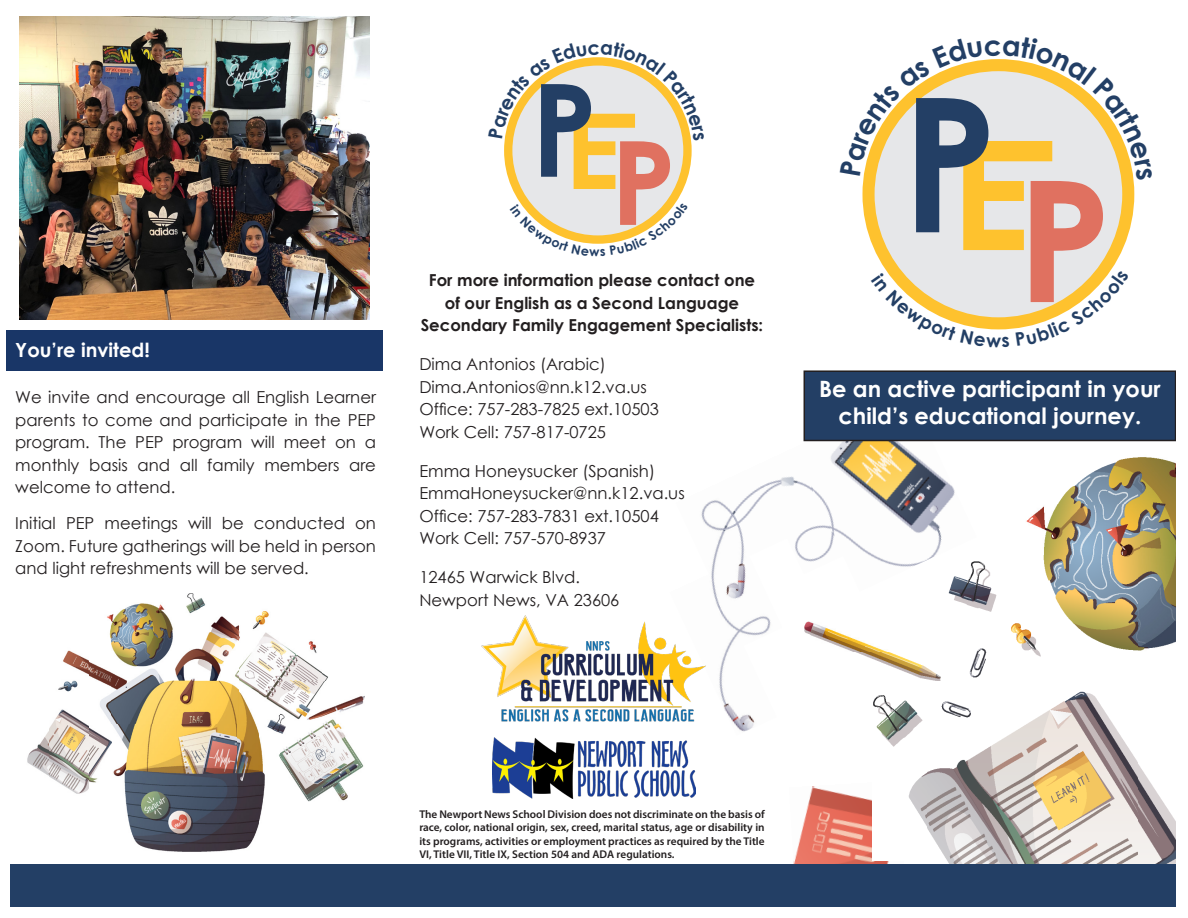
<style>
.page{position:relative;width:1188px;height:918px;background:#fff}
.page>*{position:absolute;margin:0;border:0;box-sizing:border-box;transform-origin:0 0}
.t1{font:700 22.5px/27px "Century Gothic";color:#fff;text-align:center}
.t2{font:700 19.5px "Century Gothic";color:#fff}
.t3{font:16.5px/22.5px "Century Gothic";color:#231f20;text-align:justify}
.t4{font:700 16.5px/22.5px "Century Gothic";color:#231f20;text-align:center}
.t5{font:600 11.25px/13.5px "Myriad Pro";color:#231f20;text-align:justify}
</style>
<div class="page">
<img style="left:789px;top:786px;width:116px;height:79px">
<img style="left:926px;top:554px;width:213px;height:311px">
<img style="left:1139px;top:765px;width:37px;height:100px">
<img style="left:873px;top:681px;width:54px;height:180px">
<img style="left:1139px;top:457px;width:37px;height:194px">
<img style="left:1026px;top:504px;width:114px;height:50px">
<img style="left:1058px;top:457px;width:82px;height:47px">
<img style="left:719px;top:646px;width:36px;height:86px">
<img style="left:701px;top:500px;width:70px;height:146px">
<img style="left:803px;top:393px;width:174px;height:199px">
<img style="left:754px;top:447px;width:90px;height:127px">
<img style="left:715px;top:466px;width:73px;height:90px">
<div style="left:804px;top:371px;width:372px;height:70px;background:#233f65"></div>
<div style="left:804px;top:370px;width:372px;height:71px;border:2px solid #231f20"></div>
<img style="left:856px;top:651px;width:85px;height:30px">
<img style="left:805px;top:621px;width:91px;height:31px">
<img style="left:481px;top:614px;width:227px;height:108px">
<img style="left:492px;top:737px;width:204px;height:62px">
<img style="left:19px;top:16px;width:350px;height:304px">
<div style="left:6px;top:331px;width:377px;height:40px;background:#193667"></div>
<img style="left:112px;top:637px;width:126px;height:215px">
<img style="left:238px;top:615px;width:21px;height:235px">
<img style="left:259px;top:611px;width:21px;height:210px">
<img style="left:48px;top:650px;width:42px;height:144px">
<img style="left:280px;top:680px;width:85px;height:122px">
<img style="left:27px;top:732px;width:21px;height:43px">
<img style="left:90px;top:614px;width:22px;height:169px">
<img style="left:280px;top:641px;width:42px;height:39px">
<img style="left:322px;top:673px;width:6px;height:7px">
<img style="left:111px;top:603px;width:62px;height:34px">
<img style="left:207px;top:616px;width:31px;height:21px">
<img style="left:186px;top:594px;width:20px;height:20px">
<div style="left:10px;top:865px;width:1168px;height:42px;background:#233f65"></div>
<div style="left:1176px;top:0;width:12px;height:918px;background:#fff"></div>
<svg style="left:862px;top:59px;width:273px;height:271px"></svg>
<svg style="left:504px;top:57px;width:188px;height:187px"></svg>
<p class="t2" style="left:15px;top:336px;width:136px">You’re invited!</p>
<p class="t3" style="left:15px;top:386px;width:362px">We invite and encourage all English Learner parents to come and participate in the PEP program. The PEP program will meet on a monthly basis and all family members are welcome to attend.</p>
<p class="t3" style="left:15px;top:512px;width:362px">Initial PEP meetings will be conducted on Zoom. Future gatherings will be held in person and light refreshments will be served.</p>
<p class="t4" style="left:421px;top:268px;width:344px">For more information please contact one of our English as a Second Language<br>Secondary Family Engagement Specialists:</p>
<p class="t3" style="left:419px;top:353px;width:188px">Dima Antonios (Arabic)</p>
<p class="t3" style="left:419px;top:375px;width:229px">Dima.Antonios@nn.k12.va.us</p>
<p class="t3" style="left:419px;top:398px;width:241px">Office: 757-283-7825 ext.10503</p>
<p class="t3" style="left:419px;top:420px;width:188px">Work Cell: 757-817-0725</p>
<p class="t3" style="left:419px;top:459px;width:237px">Emma Honeysucker (Spanish)</p>
<p class="t3" style="left:419px;top:482px;width:267px">EmmaHoneysucker@nn.k12.va.us</p>
<p class="t3" style="left:419px;top:504px;width:241px">Office: 757-283-7831 ext.10504</p>
<p class="t3" style="left:419px;top:527px;width:188px">Work Cell: 757-570-8937</p>
<p class="t3" style="left:419px;top:566px;width:162px">12465 Warwick Blvd.</p>
<p class="t3" style="left:419px;top:588px;width:202px">Newport News, VA 23606</p>
<p class="t1" style="left:819px;top:375px;width:343px">Be an active participant in your child’s educational journey.</p>
<p class="t5" style="left:419px;top:807px;width:347px">The Newport News School Division does not discriminate on the basis of race, color, national origin, sex, creed, marital status, age or disability in its programs, activities or employment practices as required by the Title VI, Title VII, Title IX, Section 504 and ADA regulations.</p>
</div>
